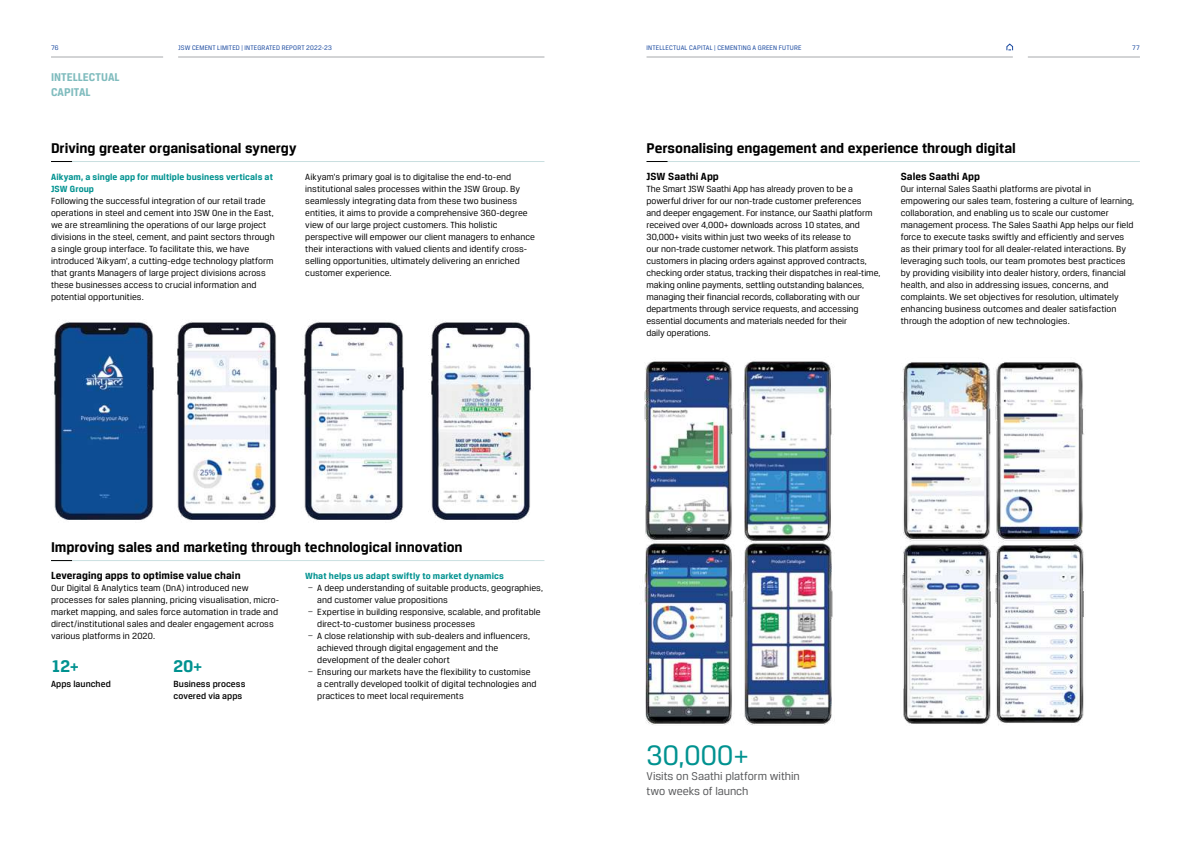
<style>
.page{position:relative;width:1191px;height:842px;background:#fff}
.page>*{position:absolute;margin:0;border:0;box-sizing:border-box;transform-origin:0 0}
.t1{font:30px "Breuer Text";color:#009290}
.t2{font:700 18px "Breuer Text";color:#009290}
.t3{font:700 15px "Breuer Text";color:#000}
.t4{font:12px/15px "Breuer Text";letter-spacing:-.01em;color:#58595b}
.t5{font:700 12px/15px "Breuer Text";letter-spacing:.005em;color:#80bcbe}
.t6{font:700 11px "Breuer Text";color:#000}
.t7{font:9.5px/12px "Breuer Text";color:#000}
.t8{font:700 9.5px/12px "Breuer Text";letter-spacing:.01em;color:#009290}
.t9{font:500 9.5px/12px "Breuer Text";letter-spacing:.005em;color:#000}
.t10{font:7px "Breuer Text";letter-spacing:.02em;color:#17479e}
.s1{font-family:"Proxima Nova"}
</style>
<div class="page">
<svg style="left:51px;top:161px;width:493px;height:1px"></svg>
<img style="left:54px;top:321px;width:100px;height:199px">
<img style="left:177px;top:321px;width:100px;height:199px">
<img style="left:304px;top:321px;width:100px;height:199px">
<img style="left:431px;top:321px;width:100px;height:199px">
<svg style="left:51px;top:560px;width:493px;height:1px"></svg>
<svg style="left:646px;top:161px;width:494px;height:1px"></svg>
<img style="left:644px;top:361px;width:89px;height:172px">
<img style="left:743px;top:361px;width:89px;height:172px">
<img style="left:644px;top:533px;width:89px;height:192px">
<img style="left:743px;top:533px;width:90px;height:192px">
<img style="left:902px;top:362px;width:182px;height:172px">
<img style="left:902px;top:534px;width:89px;height:190px">
<img style="left:994px;top:534px;width:90px;height:189px">
<hr style="left:646px;top:57px;width:366px;height:1px;background:#a7a9ac">
<hr style="left:178px;top:57px;width:366px;height:1px;background:#a7a9ac">
<hr style="left:51px;top:57px;width:112px;height:1px;background:#a7a9ac">
<hr style="left:1027px;top:57px;width:113px;height:1px;background:#a7a9ac">
<svg style="left:1006px;top:43px;width:7px;height:8px"></svg>
<p class="t10" style="left:51px;top:44px;width:9px">76</p>
<p class="t10" style="left:178px;top:44px;width:155px">JSW CEMENT LIMITED | INTEGRATED REPORT 2022-23</p>
<p class="t10" style="left:646px;top:44px;width:152px">Intellectual capital | CEMENTING A GREEN FUTURE</p>
<p class="t10" style="left:1132px;top:44px;width:9px">77</p>
<p class="t5" style="left:51px;top:69px;width:70px">INTELLECTUAL<br>CAPITAL</p>
<h3 class="t3" style="left:51px;top:140px;width:247px">Driving greater organisational synergy</h3>
<p class="t8" style="left:51px;top:171px;width:223px">Aikyam, a single app for multiple business verticals at<br>JSW Group</p>
<p class="t7" style="left:51px;top:195px;width:225px">Following the successful integration of our retail trade operations in steel and cement into JSW One in the East, we are streamlining the operations of our large project divisions in the steel, cement, and paint sectors through a single group interface. To facilitate this, we have introduced 'Aikyam', a cutting-edge technology platform that grants Managers of large project divisions across these businesses access to crucial information and potential opportunities.</p>
<p class="t7" style="left:305px;top:171px;width:231px">Aikyam's primary goal is to digitalise the end-to-end institutional sales processes within the JSW Group. By seamlessly integrating data from these two business entities, it aims to provide a comprehensive 360-degree view of our large project customers. This holistic perspective will empower our client managers to enhance their interactions with valued clients and identify cross&shy;selling opportunities, ultimately delivering an enriched customer experience.</p>
<h3 class="t3" style="left:51px;top:539px;width:413px">Improving sales and marketing through technological innovation</h3>
<p class="t6" style="left:51px;top:569px;width:191px">Leveraging apps to optimise value chain</p>
<p class="t7" style="left:51px;top:582px;width:230px">Our Digital &amp; Analytics team (DnA) introduced new processes for sales planning, pricing visualisation, micro&shy;market mapping, and sales force automation in trade and direct/institutional sales and dealer engagement across various platforms in 2020.</p>
<h2 class="t2" style="left:51px;top:656px;width:29px">12+</h2>
<p class="t9" style="left:51px;top:678px;width:61px">Apps launched</p>
<p class="t8" style="left:305px;top:570px;width:200px">What helps us adapt swiftly to market dynamics</p>
<p class="t7" style="left:308px;top:582px;width:236px"><span class="s1">−</span> A deep understanding of suitable products, geographies,</p>
<p class="t7" style="left:317px;top:594px;width:132px">and customer value propositions</p>
<p class="t7" style="left:308px;top:606px;width:234px"><span class="s1">−</span> Expertise in building responsive, scalable, and profitable</p>
<p class="t7" style="left:317px;top:618px;width:159px">direct-to-customer business processes</p>
<p class="t7" style="left:308px;top:630px;width:223px"><span class="s1">−</span> A close relationship with sub-dealers and influencers,</p>
<p class="t7" style="left:317px;top:642px;width:182px">achieved through digital engagement and the</p>
<p class="t7" style="left:317px;top:654px;width:134px">development of the dealer cohort</p>
<p class="t7" style="left:308px;top:666px;width:224px"><span class="s1">−</span> Ensuring our markets have the flexibility to customise</p>
<p class="t7" style="left:317px;top:678px;width:221px">a centrally developed toolkit of digital technologies and</p>
<p class="t7" style="left:317px;top:690px;width:148px">practices to meet local requirements</p>
<h2 class="t2" style="left:174px;top:656px;width:30px">20+</h2>
<p class="t9" style="left:174px;top:678px;width:73px">Business process covered via apps</p>
<h3 class="t3" style="left:646px;top:140px;width:371px">Personalising engagement and experience through digital</h3>
<p class="t6" style="left:646px;top:170px;width:74px">JSW Saathi App</p>
<p class="t7" style="left:646px;top:183px;width:235px">The Smart JSW Saathi App has already proven to be a powerful driver for our non-trade customer preferences<br>and deeper engagement. For instance, our Saathi platform received over 4,000+ downloads across 10 states, and 30,000+ visits within just two weeks of its release to<br>our non-trade customer network. This platform assists customers in placing orders against approved contracts, checking order status, tracking their dispatches in real-time, making online payments, settling outstanding balances, managing their financial records, collaborating with our departments through service requests, and accessing essential documents and materials needed for their<br>daily operations.</p>
<p class="t6" style="left:900px;top:170px;width:81px">Sales Saathi App</p>
<p class="t7" style="left:900px;top:183px;width:235px">Our internal Sales Saathi platforms are pivotal in empowering our sales team, fostering a culture of learning, collaboration, and enabling us to scale our customer management process. The Sales Saathi App helps our field force to execute tasks swiftly and efficiently and serves as their primary tool for all dealer-related interactions. By leveraging such tools, our team promotes best practices by providing visibility into dealer history, orders, financial health, and also in addressing issues, concerns, and complaints. We set objectives for resolution, ultimately enhancing business outcomes and dealer satisfaction through the adoption of new technologies.</p>
<h1 class="t1" style="left:646px;top:738px;width:104px">30,000+</h1>
<p class="t4" style="left:646px;top:768px;width:155px">Visits on Saathi platform within two weeks of launch</p>
</div>
